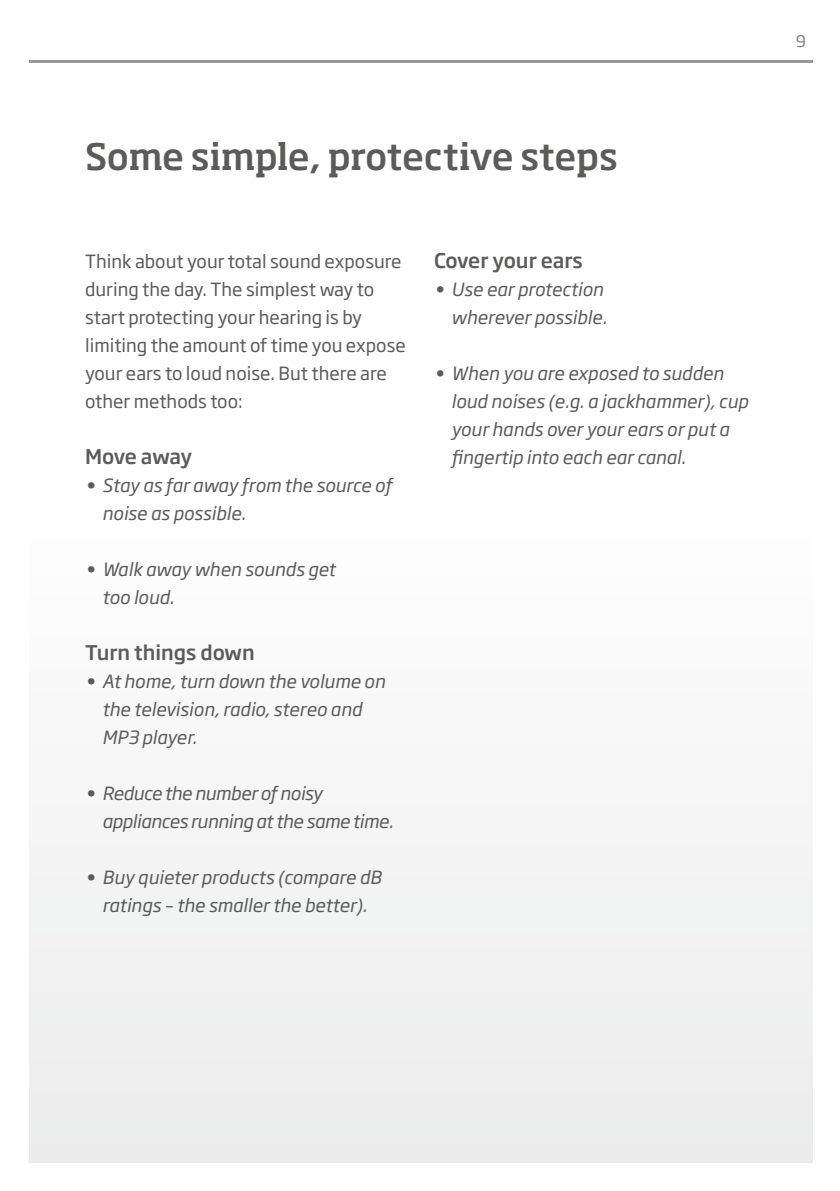
<style>
.page{position:relative;width:840px;height:1191px;background:#fff}
.page>*{position:absolute;margin:0;border:0;box-sizing:border-box;transform-origin:0 0}
.t1{font:500 36px "Soho Pro";letter-spacing:-.02em;color:#5b5b5a}
.t2{font:500 20px "Soho Gothic Pro";color:#5b5b5a}
.t3{font:500 20px "Soho Gothic Pro";letter-spacing:-.025em;color:#5b5b5a}
.t4{font:italic 18px/28px "Soho Gothic Pro";color:#5b5b5a}
.t5{font:18px/28px "Soho Gothic Pro";color:#5b5b5a}
.t6{font:italic 18px/28px "Soho Gothic Pro";letter-spacing:-.02em;color:#5b5b5a}
.t7{font:16px "Soho Gothic Pro";color:#818281}
</style>
<div class="page">
<div style="left:29px;top:28px;width:783px;height:1134px;background:linear-gradient(to right,#f9f9f9,#f9f9f9)"></div>
<hr style="left:29px;top:61px;width:782px;height:2px;background:#989999">
<h1 class="t1" style="left:85px;top:131px;width:534px">Some simple, protective steps</h1>
<p class="t5" style="left:85px;top:246px;width:322px">Think about your total sound exposure during the day. The simplest way to start protecting your hearing is by limiting the amount of time you expose your ears to loud noise. But there are other methods too:</p>
<p class="t3" style="left:85px;top:441px;width:108px">Move away</p>
<p class="t4" style="left:102px;top:470px;width:291px;text-indent:-17px">• Stay as far away from the source of noise as possible.</p>
<p class="t4" style="left:102px;top:554px;width:234px;text-indent:-17px">• Walk away when sounds get too loud.</p>
<p class="t2" style="left:85px;top:637px;width:171px">Turn things down</p>
<p class="t4" style="left:102px;top:666px;width:284px;text-indent:-17px">• At home, turn down the volume on the television, radio, stereo and<br>MP3 player.</p>
<p class="t6" style="left:102px;top:778px;width:292px;text-indent:-17px">• Reduce the number of noisy appliances running at the same time.</p>
<p class="t4" style="left:85px;top:862px;width:297px;text-align:center">• Buy quieter products (compare dB ratings – the smaller the better).</p>
<p class="t2" style="left:434px;top:245px;width:150px">Cover your ears</p>
<p class="t4" style="left:434px;top:274px;width:174px;text-align:right">• Use ear protection wherever possible.</p>
<p class="t4" style="left:451px;top:358px;width:298px;text-indent:-17px">• When you are exposed to sudden loud noises (e.g. a jackhammer), cup your hands over your ears or put a fingertip into each ear canal.</p>
<p class="t7" style="left:795px;top:28px;width:12px">9</p>
</div>
